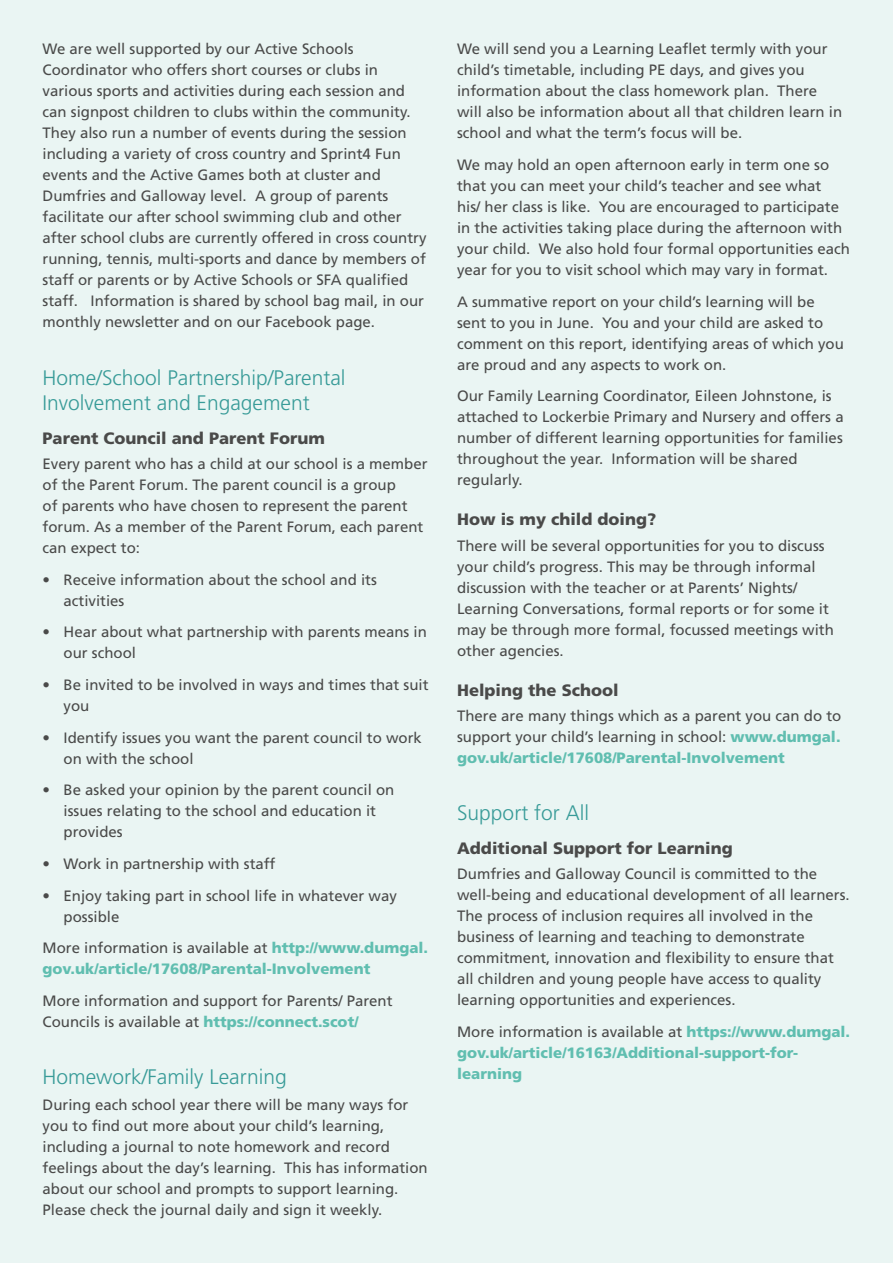
<style>
.page{position:relative;width:893px;height:1263px;background:#eaf5f3}
.page>*{position:absolute;margin:0;border:0;box-sizing:border-box;transform-origin:0 0}
.t1{font:300 21px/25.5px "Frutiger";color:#389b98}
.t2{font:900 16.5px "Frutiger";color:#4a4a49}
.t3{font:15px/21px "Frutiger";color:#4a4a49}
.t4{font:900 15px/21px "Frutiger";color:#60beb0}
.s1{font-weight:400;color:#4a4a49}
.s2{font-weight:900;color:#60beb0}
</style>
<div class="page">
<p class="t3" style="left:43px;top:38px;width:385px">We are well supported by our Active Schools Coordinator who offers short courses or clubs in various sports and activities during each session and can signpost children to clubs within the community.<br>They also run a number of events during the session including a variety of cross country and Sprint4 Fun events and the Active Games both at cluster and Dumfries and Galloway level. A group of parents facilitate our after school swimming club and other after school clubs are currently offered in cross country running, tennis, multi-sports and dance by members of staff or parents or by Active Schools or SFA qualified staff. Information is shared by school bag mail, in our monthly newsletter and on our Facebook page.</p>
<h1 class="t1" style="left:43px;top:365px;width:304px">Home/School Partnership/Parental<br>Involvement and Engagement</h1>
<p class="t2" style="left:43px;top:428px;width:284px">Parent Council and Parent Forum</p>
<p class="t3" style="left:43px;top:453px;width:387px">Every parent who has a child at our school is a member of the Parent Forum. The parent council is a group<br>of parents who have chosen to represent the parent forum. As a member of the Parent Forum, each parent can expect to:</p>
<p class="t3" style="left:64px;top:569px;width:315px;text-indent:-21px">• Receive information about the school and its activities</p>
<p class="t3" style="left:64px;top:622px;width:365px;text-indent:-21px">• Hear about what partnership with parents means in our school</p>
<p class="t3" style="left:64px;top:674px;width:367px;text-indent:-21px">• Be invited to be involved in ways and times that suit you</p>
<p class="t3" style="left:64px;top:727px;width:360px;text-indent:-21px">• Identify issues you want the parent council to work on with the school</p>
<p class="t3" style="left:64px;top:779px;width:332px;text-indent:-21px">• Be asked your opinion by the parent council on issues relating to the school and education it provides</p>
<p class="t3" style="left:43px;top:853px;width:234px">• Work in partnership with staff</p>
<p class="t3" style="left:64px;top:885px;width:335px;text-indent:-21px">• Enjoy taking part in school life in whatever way possible</p>
<p class="t4" style="left:43px;top:937px;width:387px"><span class="s1">More information is available at</span> http://www.dumgal. gov.uk/article/17608/Parental-Involvement</p>
<p class="t3" style="left:43px;top:990px;width:352px">More information and support for Parents/ Parent<br>Councils is available at <span class="s2">https://connect.scot/</span></p>
<h1 class="t1" style="left:43px;top:1064px;width:246px">Homework/Family Learning</h1>
<p class="t3" style="left:43px;top:1094px;width:387px">During each school year there will be many ways for you to find out more about your child’s learning, including a journal to note homework and record feelings about the day’s learning. This has information about our school and prompts to support learning.<br>Please check the journal daily and sign it weekly.</p>
<p class="t3" style="left:457px;top:38px;width:387px">We will send you a Learning Leaflet termly with your child’s timetable, including PE days, and gives you information about the class homework plan. There will also be information about all that children learn in school and what the term’s focus will be.</p>
<p class="t3" style="left:457px;top:154px;width:394px">We may hold an open afternoon early in term one so that you can meet your child’s teacher and see what<br>his/ her class is like. You are encouraged to participate in the activities taking place during the afternoon with your child. We also hold four formal opportunities each year for you to visit school which may vary in format.</p>
<p class="t3" style="left:457px;top:291px;width:388px">A summative report on your child’s learning will be sent to you in June. You and your child are asked to comment on this report, identifying areas of which you are proud and any aspects to work on.</p>
<p class="t3" style="left:457px;top:385px;width:388px">Our Family Learning Coordinator, Eileen Johnstone, is attached to Lockerbie Primary and Nursery and offers a number of different learning opportunities for families throughout the year. Information will be shared regularly.</p>
<p class="t2" style="left:457px;top:509px;width:201px">How is my child doing?</p>
<p class="t3" style="left:457px;top:535px;width:378px">There will be several opportunities for you to discuss your child’s progress. This may be through informal discussion with the teacher or at Parents’ Nights/ Learning Conversations, formal reports or for some it may be through more formal, focussed meetings with other agencies.</p>
<p class="t2" style="left:457px;top:680px;width:163px">Helping the School</p>
<p class="t3" style="left:457px;top:705px;width:386px;text-align:justify">There are many things which as a parent you can do to support your child’s learning in school: <span class="s2">www.dumgal. gov.uk/article/17608/Parental-Involvement</span></p>
<h1 class="t1" style="left:457px;top:800px;width:133px">Support for All</h1>
<p class="t2" style="left:457px;top:838px;width:277px">Additional Support for Learning</p>
<p class="t3" style="left:457px;top:863px;width:394px">Dumfries and Galloway Council is committed to the well-being and educational development of all learners.<br>The process of inclusion requires all involved in the business of learning and teaching to demonstrate commitment, innovation and flexibility to ensure that all children and young people have access to quality learning opportunities and experiences.</p>
<p class="t4" style="left:457px;top:1021px;width:395px"><span class="s1">More information is available at</span> https://www.dumgal. gov.uk/article/16163/Additional-support-for&shy;learning</p>
</div>
